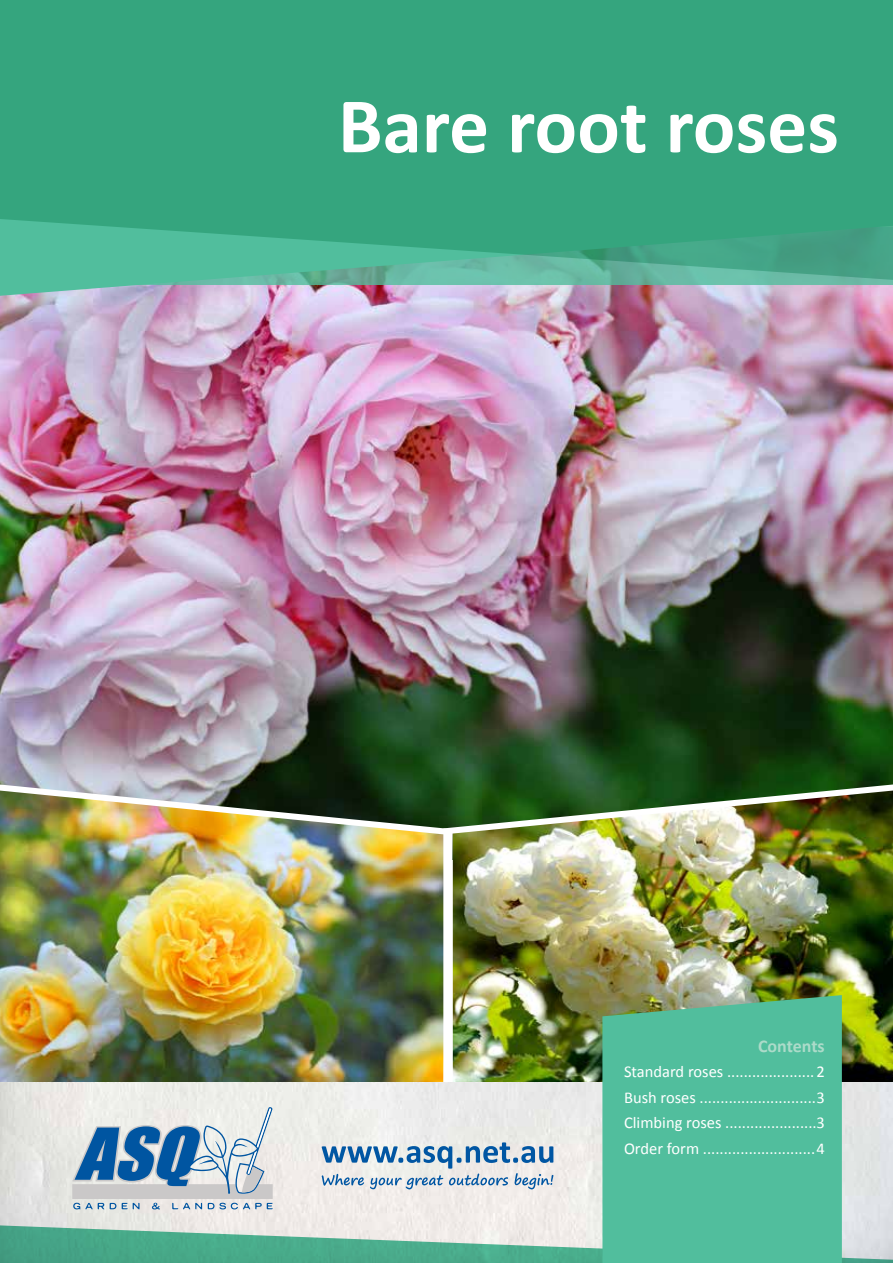
<style>
.page{position:relative;width:893px;height:1263px;background:#fff}
.page>*{position:absolute;margin:0;border:0;box-sizing:border-box;transform-origin:0 0}
.t1{font:700 79.5px "Calibri";color:#fff}
.t2{font:700 18px "Calibri";color:#acdbc9}
.t3{font:16.5px/25.5px "Calibri";color:#fff;text-align:justify}
</style>
<div class="page">
<img style="left:0;top:297px;width:893px;height:481px">
<img style="left:0;top:778px;width:440px;height:304px">
<img style="left:440px;top:778px;width:453px;height:304px">
<img style="left:0;top:1082px;width:893px;height:143px">
<svg style="left:0;top:0;width:893px;height:297px;fill:#35a57e"></svg>
<svg style="left:0;top:1225px;width:893px;height:38px"></svg>
<svg style="left:602px;top:995px;width:240px;height:268px;fill:#51be9d"></svg>
<svg style="left:72px;top:1107px;width:201px;height:103px"></svg>
<svg style="left:322px;top:1142px;width:231px;height:47px"></svg>
<h1 class="t1" style="left:338px;top:75px;width:502px">Bare root roses</h1>
<p class="t2" style="left:758px;top:1034px;width:68px">Contents</p>
<p class="t3" style="left:624px;top:1059px;width:202px">Standard roses .....................2<br>Bush roses ............................3<br>Climbing roses ......................3<br>Order form ...........................4</p>
</div>
